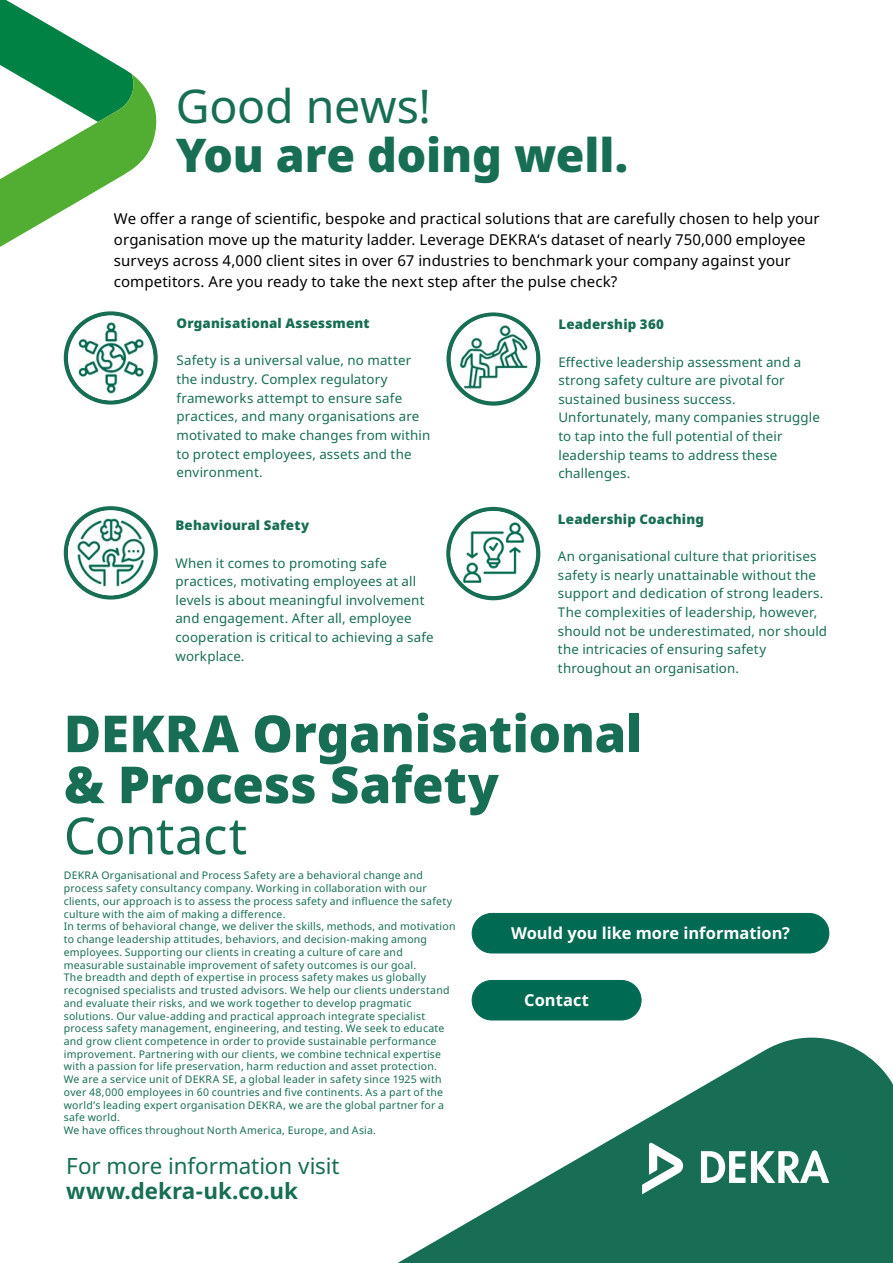
<style>
.page{position:relative;width:893px;height:1263px;background:#fff}
.page>*{position:absolute;margin:0;border:0;box-sizing:border-box;transform-origin:0 0}
.t1{font:900 51px/51px "Noto Sans";letter-spacing:-.005em;color:#176e54}
.t2{font:51px "Noto Sans";letter-spacing:-.01em;color:#176e54}
.t3{font:900 46.5px "Noto Sans";letter-spacing:-.005em;color:#176e54}
.t4{font:46.5px "Noto Sans";letter-spacing:-.005em;color:#176e54}
.t5{font:22.35px "Noto Sans";letter-spacing:-.005em;color:#176e54}
.t6{font:700 22.35px "Noto Sans";letter-spacing:-.005em;color:#176e54}
.t7{font:700 16.5px "Noto Sans";color:#fff}
.t8{font:15px/21px "Noto Sans";letter-spacing:.005em;color:#000}
.t9{font:13.35px/18.6px "Noto Sans";letter-spacing:.01em;color:#176e54}
.t10{font:900 13.35px "Noto Sans";letter-spacing:.015em;color:#176e54}
.t11{font:10.5px/12.8px "Noto Sans";letter-spacing:.02em;color:#176e54}
</style>
<div class="page">
<svg style="left:397px;top:1014px;width:496px;height:249px;fill:#176e54"></svg>
<svg style="left:0;top:0;width:157px;height:247px"></svg>
<div style="left:472px;top:913px;width:357px;height:40px;background:#006b52;border-radius:20px"></div>
<div style="left:472px;top:913px;width:357px;height:40px;border:1px solid #006b52;border-radius:20px"></div>
<div style="left:472px;top:980px;width:169px;height:40px;background:#006b52;border-radius:20px"></div>
<div style="left:472px;top:980px;width:169px;height:40px;border:1px solid #006b52;border-radius:20px"></div>
<svg style="left:446px;top:312px;width:94px;height:94px"></svg>
<svg style="left:64px;top:506px;width:94px;height:93px"></svg>
<svg style="left:64px;top:311px;width:94px;height:94px"></svg>
<img style="left:68px;top:315px;width:85px;height:85px;border-radius:42px">
<img style="left:451px;top:316px;width:85px;height:78px">
<img style="left:68px;top:510px;width:85px;height:85px;border-radius:42px">
<svg style="left:446px;top:507px;width:94px;height:93px"></svg>
<img style="left:451px;top:511px;width:84px;height:82px">
<svg style="left:701px;top:1151px;width:44px;height:32px"></svg>
<svg style="left:751px;top:1150px;width:78px;height:33px"></svg>
<svg style="left:642px;top:1143px;width:41px;height:51px"></svg>
<h2 class="t4" style="left:176px;top:79px;width:257px">Good news!</h2>
<h2 class="t3" style="left:176px;top:128px;width:454px">You are doing well.</h2>
<p class="t8" style="left:114px;top:208px;width:707px">We offer a range of scientific, bespoke and practical solutions that are carefully chosen to help your organisation move up the maturity ladder. Leverage DEKRA‘s dataset of nearly 750,000 employee surveys across 4,000 client sites in over 67 industries to benchmark your company against your competitors. Are you ready to take the next step after the pulse check?</p>
<p class="t10" style="left:177px;top:316px;width:195px">Organisational Assessment</p>
<p class="t9" style="left:177px;top:351px;width:255px">Safety is a universal value, no matter the industry. Complex regulatory frameworks attempt to ensure safe practices, and many organisations are motivated to make changes from within to protect employees, assets and the environment.</p>
<p class="t10" style="left:175px;top:518px;width:135px">Behavioural Safety</p>
<p class="t9" style="left:175px;top:554px;width:260px">When it comes to promoting safe practices, motivating employees at all levels is about meaningful involvement and engagement. After all, employee cooperation is critical to achieving a safe workplace.</p>
<p class="t10" style="left:558px;top:317px;width:107px">Leadership 360</p>
<p class="t9" style="left:558px;top:353px;width:263px">Effective leadership assessment and a strong safety culture are pivotal for sustained business success.<br>Unfortunately, many companies struggle to tap into the full potential of their leadership teams to address these challenges.</p>
<p class="t10" style="left:558px;top:511px;width:148px">Leadership Coaching</p>
<p class="t9" style="left:558px;top:547px;width:271px">An organisational culture that prioritises safety is nearly unattainable without the support and dedication of strong leaders.<br>The complexities of leadership, however, should not be underestimated, nor should the intricacies of ensuring safety throughout an organisation.</p>
<h1 class="t1" style="left:64px;top:709px;width:580px">DEKRA Organisational &amp; Process Safety</h1>
<h1 class="t2" style="left:64px;top:807px;width:185px">Contact</h1>
<p class="t11" style="left:64px;top:869px;width:393px">DEKRA Organisational and Process Safety are a behavioral change and process safety consultancy company. Working in collaboration with our clients, our approach is to assess the process safety and influence the safety culture with the aim of making a difference.<br>In terms of behavioral change, we deliver the skills, methods, and motivation to change leadership attitudes, behaviors, and decision-making among employees. Supporting our clients in creating a culture of care and measurable sustainable improvement of safety outcomes is our goal.<br>The breadth and depth of expertise in process safety makes us globally recognised specialists and trusted advisors. We help our clients understand and evaluate their risks, and we work together to develop pragmatic solutions. Our value-adding and practical approach integrate specialist process safety management, engineering, and testing. We seek to educate and grow client competence in order to provide sustainable performance improvement. Partnering with our clients, we combine technical expertise with a passion for life preservation, harm reduction and asset protection.<br>We are a service unit of DEKRA SE, a global leader in safety since 1925 with over 48,000 employees in 60 countries and five continents. As a part of the world’s leading expert organisation DEKRA, we are the global partner for a safe world.<br>We have offices throughout North America, Europe, and Asia.</p>
<h3 class="t5" style="left:66px;top:1153px;width:275px">For more information visit</h3>
<h3 class="t6" style="left:66px;top:1178px;width:233px">www.dekra-uk.co.uk</h3>
<h3 class="t7" style="left:511px;top:924px;width:281px">Would you like more information?</h3>
<h3 class="t7" style="left:524px;top:991px;width:66px">Contact</h3>
</div>
